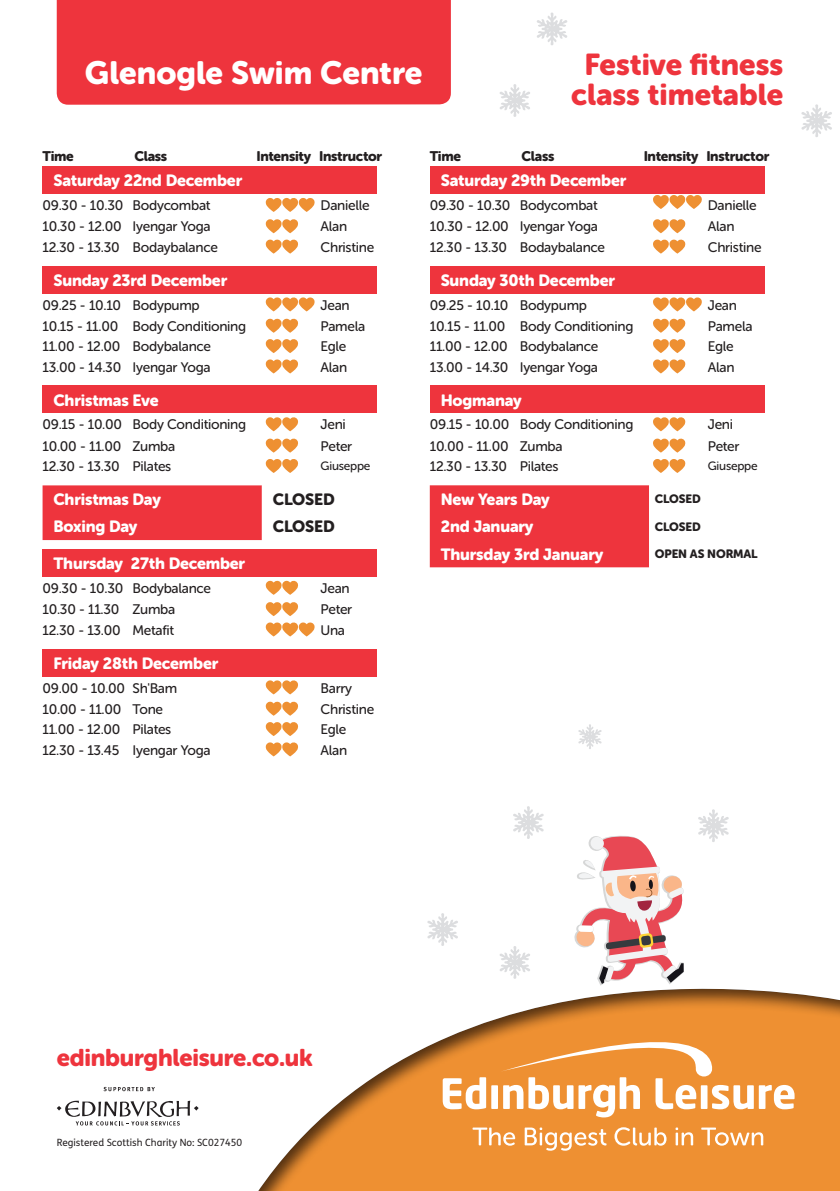
<style>
.page{position:relative;width:840px;height:1191px;background:#fff}
.page>*{position:absolute;margin:0;border:0;box-sizing:border-box;transform-origin:0 0}
.t1{font:32px "Museo Sans Rounded 900";letter-spacing:-.005em;color:#fff}
.t2{font:30px/30px "Museo Sans Rounded 900";color:#ee343d;text-align:center}
.t3{font:24px "Museo Sans Rounded 900";letter-spacing:-.01em;color:#ee343d}
.t4{font:16.2px "Museo Sans Rounded 900";letter-spacing:-.01em;color:#fff}
.t5{font:16.2px "Museo Sans Rounded 900";letter-spacing:-.01em;color:#231f20}
.t6{font:13.8px "Museo Sans Rounded 500";letter-spacing:-.02em;color:#231f20}
.t7{font:13.8px "Museo Sans Rounded 900";letter-spacing:-.02em;color:#231f20}
.t8{font:12px "Museo Sans Rounded 900";letter-spacing:-.01em;color:#231f20}
.t9{font:12px "Museo Sans Rounded 500";letter-spacing:-.02em;color:#231f20}
.t10{font:10px "FS Me";color:#231f20}
</style>
<div class="page">
<div style="left:243px;top:986px;width:596px;height:205px;background:#231f20;opacity:.75"></div>
<svg style="left:472px;top:1127px;width:43px;height:18px"></svg>
<svg style="left:524px;top:1127px;width:82px;height:23px"></svg>
<svg style="left:614px;top:1127px;width:52px;height:18px"></svg>
<svg style="left:675px;top:1127px;width:17px;height:18px"></svg>
<svg style="left:700px;top:1127px;width:62px;height:18px"></svg>
<div style="left:491px;top:1085px;width:6px;height:24px;background:#fff"></div>
<svg style="left:500px;top:1011px;width:294px;height:106px;background:#eea053"></svg>
<svg style="left:442px;top:1077px;width:44px;height:32px"></svg>
<svg style="left:537px;top:12px;width:31px;height:33px"></svg>
<svg style="left:500px;top:84px;width:30px;height:33px"></svg>
<svg style="left:801px;top:104px;width:31px;height:33px"></svg>
<div style="left:57px;top:0;width:393px;height:105px;background:#ee343d"></div>
<svg style="left:103px;top:1086px;width:52px;height:5px"></svg>
<svg style="left:57px;top:1100px;width:141px;height:25px"></svg>
<svg style="left:513px;top:806px;width:31px;height:33px"></svg>
<svg style="left:578px;top:724px;width:24px;height:25px"></svg>
<svg style="left:500px;top:946px;width:30px;height:33px"></svg>
<svg style="left:427px;top:913px;width:31px;height:33px"></svg>
<svg style="left:573px;top:809px;width:156px;height:179px"></svg>
<div style="left:43px;top:166px;width:334px;height:28px;background:#ee343d"></div>
<svg style="left:265px;top:198px;width:49px;height:14px"></svg>
<svg style="left:265px;top:219px;width:33px;height:35px"></svg>
<div style="left:429px;top:166px;width:334px;height:28px;background:#ee343d"></div>
<svg style="left:653px;top:195px;width:48px;height:14px"></svg>
<svg style="left:653px;top:219px;width:32px;height:35px"></svg>
<div style="left:429px;top:266px;width:334px;height:27px;background:#ee343d"></div>
<svg style="left:653px;top:297px;width:48px;height:14px"></svg>
<svg style="left:653px;top:318px;width:32px;height:55px"></svg>
<div style="left:429px;top:386px;width:334px;height:27px;background:#ee343d"></div>
<svg style="left:653px;top:417px;width:32px;height:14px"></svg>
<svg style="left:653px;top:438px;width:32px;height:14px"></svg>
<svg style="left:653px;top:459px;width:32px;height:14px"></svg>
<div style="left:43px;top:549px;width:334px;height:27px;background:#ee343d"></div>
<svg style="left:265px;top:580px;width:33px;height:15px"></svg>
<svg style="left:265px;top:602px;width:49px;height:34px"></svg>
<div style="left:43px;top:649px;width:334px;height:27px;background:#ee343d"></div>
<svg style="left:265px;top:680px;width:33px;height:14px"></svg>
<svg style="left:265px;top:701px;width:33px;height:14px"></svg>
<svg style="left:265px;top:722px;width:33px;height:34px"></svg>
<div style="left:43px;top:266px;width:334px;height:27px;background:#ee343d"></div>
<svg style="left:265px;top:297px;width:49px;height:14px"></svg>
<svg style="left:265px;top:318px;width:33px;height:55px"></svg>
<div style="left:43px;top:386px;width:334px;height:27px;background:#ee343d"></div>
<svg style="left:265px;top:417px;width:33px;height:14px"></svg>
<svg style="left:265px;top:438px;width:33px;height:14px"></svg>
<svg style="left:265px;top:459px;width:33px;height:14px"></svg>
<div style="left:43px;top:485px;width:219px;height:55px;background:#ee343d"></div>
<div style="left:429px;top:485px;width:220px;height:82px;background:#ee343d"></div>
<h1 class="t1" style="left:85px;top:55px;width:339px">Glenogle Swim Centre</h1>
<h2 class="t2" style="left:571px;top:50px;width:213px">Festive fitness class timetable</h2>
<p class="t7" style="left:43px;top:148px;width:33px">Time</p>
<p class="t7" style="left:134px;top:148px;width:34px">Class</p>
<p class="t7" style="left:256px;top:148px;width:127px">Intensity Instructor</p>
<p class="t7" style="left:429px;top:148px;width:33px">Time</p>
<p class="t7" style="left:521px;top:148px;width:34px">Class</p>
<p class="t7" style="left:643px;top:148px;width:127px">Intensity Instructor</p>
<p class="t4" style="left:54px;top:171px;width:190px">Saturday 22nd December</p>
<p class="t6" style="left:43px;top:198px;width:169px">09.30 - 10.30 Bodycombat</p>
<p class="t6" style="left:320px;top:198px;width:50px">Danielle</p>
<p class="t6" style="left:43px;top:219px;width:170px">10.30 - 12.00 Iyengar Yoga</p>
<p class="t6" style="left:320px;top:219px;width:28px">Alan</p>
<p class="t6" style="left:43px;top:239px;width:177px">12.30 - 13.30 Bodaybalance</p>
<p class="t6" style="left:320px;top:239px;width:55px">Christine</p>
<p class="t4" style="left:54px;top:271px;width:175px">Sunday 23rd December</p>
<p class="t6" style="left:43px;top:297px;width:159px">09.25 - 10.10 Bodypump</p>
<p class="t6" style="left:320px;top:297px;width:31px">Jean</p>
<p class="t6" style="left:43px;top:319px;width:205px">10.15 - 11.00 Body Conditioning</p>
<p class="t6" style="left:320px;top:319px;width:46px">Pamela</p>
<p class="t6" style="left:43px;top:339px;width:170px">11.00 - 12.00 Bodybalance</p>
<p class="t6" style="left:320px;top:339px;width:27px">Egle</p>
<p class="t6" style="left:43px;top:359px;width:170px">13.00 - 14.30 Iyengar Yoga</p>
<p class="t6" style="left:320px;top:359px;width:28px">Alan</p>
<p class="t4" style="left:54px;top:391px;width:106px">Christmas Eve</p>
<p class="t6" style="left:43px;top:417px;width:205px">09.15 - 10.00 Body Conditioning</p>
<p class="t6" style="left:320px;top:417px;width:27px">Jeni</p>
<p class="t6" style="left:43px;top:438px;width:134px">10.00 - 11.00 Zumba</p>
<p class="t6" style="left:320px;top:438px;width:33px">Peter</p>
<p class="t6" style="left:43px;top:459px;width:130px">12.30 - 13.30 Pilates</p>
<p class="t9" style="left:320px;top:460px;width:51px">Giuseppe</p>
<p class="t4" style="left:54px;top:490px;width:109px">Christmas Day</p>
<p class="t5" style="left:273px;top:490px;width:63px">CLOSED</p>
<p class="t4" style="left:54px;top:517px;width:85px">Boxing Day</p>
<p class="t5" style="left:273px;top:517px;width:63px">CLOSED</p>
<p class="t4" style="left:54px;top:554px;width:193px">Thursday 27th December</p>
<p class="t6" style="left:43px;top:580px;width:170px">09.30 - 10.30 Bodybalance</p>
<p class="t6" style="left:320px;top:580px;width:31px">Jean</p>
<p class="t6" style="left:43px;top:602px;width:134px">10.30 - 11.30 Zumba</p>
<p class="t6" style="left:320px;top:602px;width:33px">Peter</p>
<p class="t6" style="left:43px;top:622px;width:133px">12.30 - 13.00 Metafit</p>
<p class="t6" style="left:320px;top:622px;width:26px">Una</p>
<p class="t4" style="left:54px;top:654px;width:166px">Friday 28th December</p>
<p class="t6" style="left:43px;top:680px;width:136px">09.00 - 10.00 Sh'Bam</p>
<p class="t6" style="left:320px;top:680px;width:33px">Barry</p>
<p class="t6" style="left:43px;top:701px;width:122px">10.00 - 11.00 Tone</p>
<p class="t6" style="left:320px;top:701px;width:55px">Christine</p>
<p class="t6" style="left:43px;top:722px;width:130px">11.00 - 12.00 Pilates</p>
<p class="t6" style="left:320px;top:722px;width:27px">Egle</p>
<p class="t6" style="left:43px;top:742px;width:170px">12.30 - 13.45 Iyengar Yoga</p>
<p class="t6" style="left:320px;top:742px;width:28px">Alan</p>
<p class="t4" style="left:440px;top:171px;width:187px">Saturday 29th December</p>
<p class="t6" style="left:429px;top:198px;width:169px">09.30 - 10.30 Bodycombat</p>
<p class="t6" style="left:707px;top:198px;width:50px">Danielle</p>
<p class="t6" style="left:429px;top:219px;width:170px">10.30 - 12.00 Iyengar Yoga</p>
<p class="t6" style="left:707px;top:219px;width:28px">Alan</p>
<p class="t6" style="left:429px;top:239px;width:177px">12.30 - 13.30 Bodaybalance</p>
<p class="t6" style="left:707px;top:239px;width:55px">Christine</p>
<p class="t4" style="left:440px;top:271px;width:176px">Sunday 30th December</p>
<p class="t6" style="left:429px;top:297px;width:159px">09.25 - 10.10 Bodypump</p>
<p class="t6" style="left:707px;top:297px;width:31px">Jean</p>
<p class="t6" style="left:429px;top:319px;width:205px">10.15 - 11.00 Body Conditioning</p>
<p class="t6" style="left:707px;top:319px;width:46px">Pamela</p>
<p class="t6" style="left:429px;top:339px;width:170px">11.00 - 12.00 Bodybalance</p>
<p class="t6" style="left:707px;top:339px;width:27px">Egle</p>
<p class="t6" style="left:429px;top:359px;width:170px">13.00 - 14.30 Iyengar Yoga</p>
<p class="t6" style="left:707px;top:359px;width:28px">Alan</p>
<p class="t4" style="left:440px;top:391px;width:82px">Hogmanay</p>
<p class="t6" style="left:429px;top:417px;width:205px">09.15 - 10.00 Body Conditioning</p>
<p class="t6" style="left:707px;top:417px;width:27px">Jeni</p>
<p class="t6" style="left:429px;top:438px;width:134px">10.00 - 11.00 Zumba</p>
<p class="t6" style="left:707px;top:438px;width:33px">Peter</p>
<p class="t6" style="left:429px;top:459px;width:130px">12.30 - 13.30 Pilates</p>
<p class="t9" style="left:707px;top:460px;width:51px">Giuseppe</p>
<p class="t4" style="left:440px;top:490px;width:110px">New Years Day</p>
<p class="t8" style="left:654px;top:492px;width:47px">CLOSED</p>
<p class="t4" style="left:440px;top:517px;width:94px">2nd January</p>
<p class="t8" style="left:654px;top:520px;width:47px">CLOSED</p>
<p class="t4" style="left:440px;top:545px;width:164px">Thursday 3rd January</p>
<p class="t8" style="left:654px;top:547px;width:104px">OPEN AS NORMAL</p>
<h3 class="t3" style="left:57px;top:1043px;width:257px">edinburghleisure.co.uk</h3>
<p class="t10" style="left:57px;top:1135px;width:187px">Registered Scottish Charity No: SC027450</p>
</div>
